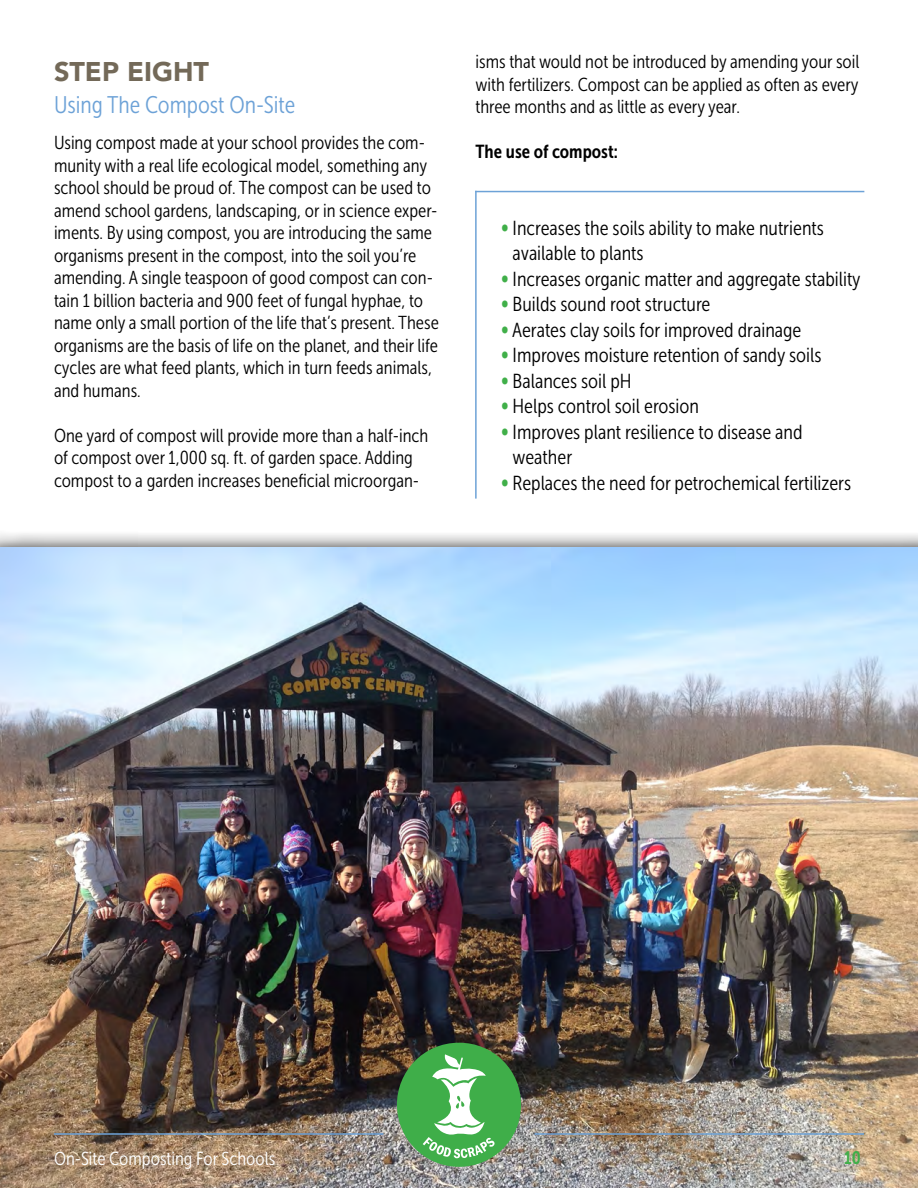
<style>
.page{position:relative;width:918px;height:1188px;background:#fff}
.page>*{position:absolute;margin:0;border:0;box-sizing:border-box;transform-origin:0 0}
.t1{font:900 27px "Avenir";color:#736958}
.t2{font:24px "Museo Sans Cond 300";color:#6da2d7}
.t3{font:20.25px "Museo Sans Cond 300";color:#000}
.t4{font:18.75px/22.5px "Museo Sans Cond 300";color:#000}
.t5{font:18.75px "Museo Sans Cond 300";color:#fff}
.t6{font:18.75px "Museo Sans Cond 700";color:#000}
.t7{font:18px "Museo Sans Cond 700";color:#40af49}
.s1{color:#40af49}
</style>
<div class="page">
<div style="left:0;top:530px;width:918px;height:658px;background:#000;opacity:.75"></div>
<img style="left:0;top:547px;width:918px;height:641px">
<hr style="left:54px;top:1133px;width:329px;height:2px;background:#6da2d7">
<hr style="left:535px;top:1133px;width:329px;height:2px;background:#6da2d7">
<div style="left:397px;top:1043px;width:124px;height:124px;background:#3fae49;border-radius:50%"></div>
<svg style="left:423px;top:1054px;width:72px;height:104px"></svg>
<hr style="left:475px;top:191px;width:2px;height:308px;background:#6da2d7">
<hr style="left:475px;top:191px;width:389px;height:1px;background:#6da2d7">
<h1 class="t1" style="left:54px;top:48px;width:157px">STEP EIGHT</h1>
<p class="t2" style="left:54px;top:92px;width:243px">Using The Compost On-Site</p>
<p class="t4" style="left:54px;top:132px;width:386px">Using compost made at your school provides the com&shy;munity with a real life ecological model, something any school should be proud of. The compost can be used to amend school gardens, landscaping, or in science exper&shy;iments. By using compost, you are introducing the same organisms present in the compost, into the soil you’re amending. A single teaspoon of good compost can con&shy;tain 1 billion bacteria and 900 feet of fungal hyphae, to name only a small portion of the life that’s present. These organisms are the basis of life on the planet, and their life cycles are what feed plants, which in turn feeds animals, and humans.</p>
<p class="t4" style="left:54px;top:424px;width:376px">One yard of compost will provide more than a half-inch of compost over 1,000 sq. ft. of garden space. Adding compost to a garden increases beneficial microorgan-</p>
<p class="t4" style="left:476px;top:51px;width:385px;text-align:justify">isms that would not be introduced by amending your soil with fertilizers. Compost can be applied as often as every three months and as little as every year.</p>
<p class="t6" style="left:476px;top:141px;width:144px">The use of compost:</p>
<p class="t3" style="left:501px;top:217px;width:324px"><span class="s1">∞</span> Increases the soils ability to make nutrients</p>
<p class="t3" style="left:513px;top:242px;width:132px">available to plants</p>
<p class="t3" style="left:501px;top:268px;width:361px"><span class="s1">∞</span> Increases organic matter and aggregate stability</p>
<p class="t3" style="left:501px;top:293px;width:211px"><span class="s1">∞</span> Builds sound root structure</p>
<p class="t3" style="left:501px;top:319px;width:302px"><span class="s1">∞</span> Aerates clay soils for improved drainage</p>
<p class="t3" style="left:501px;top:344px;width:322px"><span class="s1">∞</span> Improves moisture retention of sandy soils</p>
<p class="t3" style="left:501px;top:370px;width:132px"><span class="s1">∞</span> Balances soil pH</p>
<p class="t3" style="left:501px;top:395px;width:200px"><span class="s1">∞</span> Helps control soil erosion</p>
<p class="t3" style="left:501px;top:421px;width:303px"><span class="s1">∞</span> Improves plant resilience to disease and</p>
<p class="t3" style="left:513px;top:446px;width:61px">weather</p>
<p class="t3" style="left:501px;top:472px;width:352px"><span class="s1">∞</span> Replaces the need for petrochemical fertilizers</p>
<p class="t5" style="left:54px;top:1148px;width:223px">On-Site Composting For Schools</p>
<p class="t7" style="left:844px;top:1147px;width:18px">10</p>
</div>
